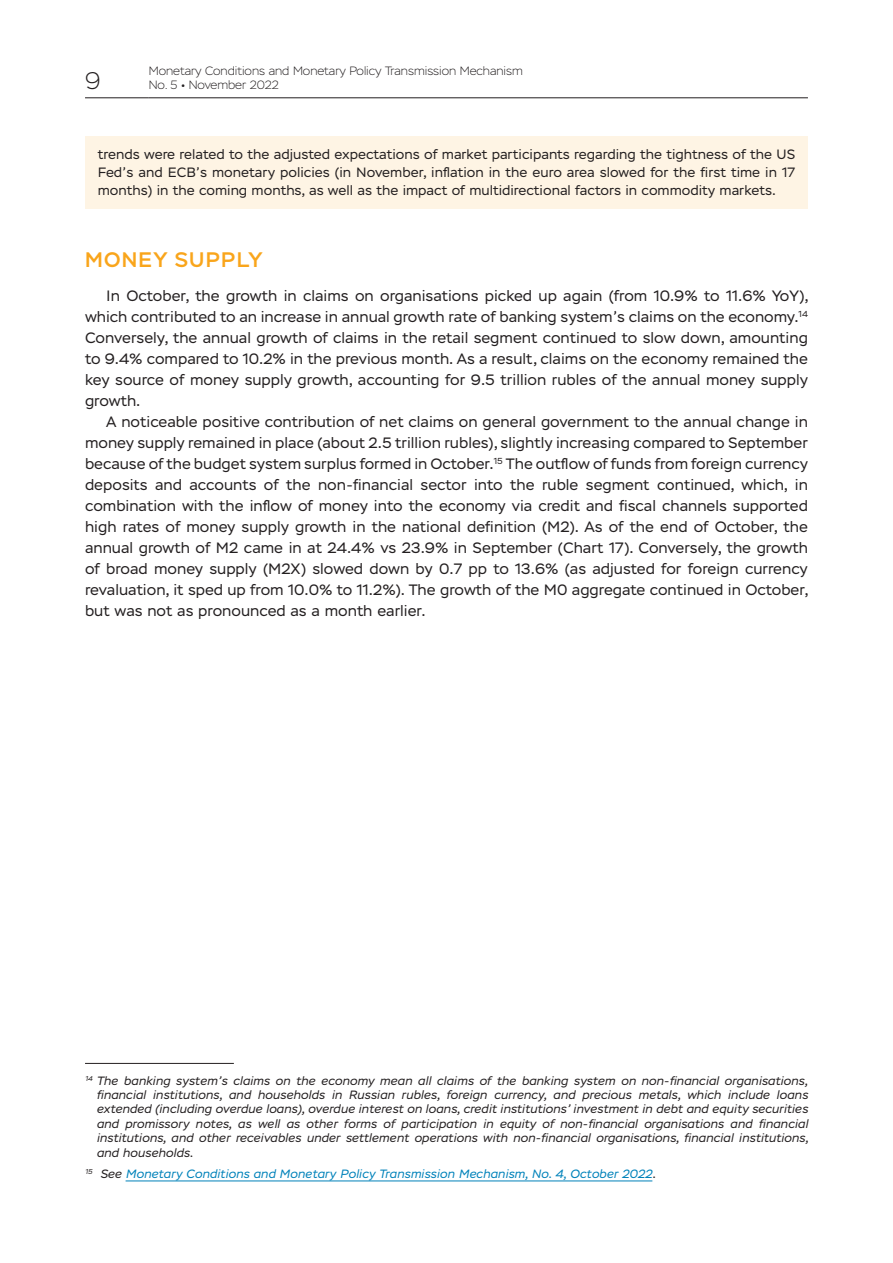
<style>
.page{position:relative;width:893px;height:1263px;background:#fff}
.page>*{position:absolute;margin:0;border:0;box-sizing:border-box;transform-origin:0 0}
.t1{font:200 24px "Stem";color:#231f20}
.t2{font:500 21px "Stem";letter-spacing:.06em;color:#f9a51b}
.t3{font:15px/21px "Stem Text";color:#231f20;text-align:justify}
.t4{font:13.5px/18px "Stem Text";color:#231f20;text-align:justify}
.t5{font:italic 12px/14.4px "Stem Text";color:#231f20;text-align:justify}
.t6{font:italic 12px "Stem Text";color:#0082ba}
.t7{font:200 12px/14.4px "Stem";color:#231f20}
.s1{color:#231f20}
</style>
<div class="page">
<hr style="left:85px;top:98px;width:64px;height:1px;background:#231f20">
<hr style="left:149px;top:98px;width:659px;height:1px;background:#231f20">
<hr style="left:85px;top:1063px;width:149px;height:1px;background:#231f20">
<hr style="left:126px;top:1181px;width:526px;height:1px;background:#0082ba">
<div style="left:85px;top:136px;width:723px;height:72px;background:#fef4e4"></div>
<h1 class="t1" style="left:85px;top:67px;width:17px">9</h1>
<p class="t7" style="left:149px;top:64px;width:375px">Monetary Conditions and Monetary Policy Transmission Mechanism<br>No. 5 • November 2022</p>
<p class="t4" style="left:98px;top:146px;width:699px">trends were related to the adjusted expectations of market participants regarding the tightness of the US Fed’s and ECB’s monetary policies (in November, inflation in the euro area slowed for the first time in 17 months) in the coming months, as well as the impact of multidirectional factors in commodity markets.</p>
<h2 class="t2" style="left:85px;top:247px;width:179px">MONEY SUPPLY</h2>
<p class="t3" style="left:85px;top:285px;width:725px;text-indent:21px">In October, the growth in claims on organisations picked up again (from 10.9% to 11.6% YoY), which contributed to an increase in annual growth rate of banking system’s claims on the economy.<sup>14<br></sup>Conversely, the annual growth of claims in the retail segment continued to slow down, amounting to 9.4% compared to 10.2% in the previous month. As a result, claims on the economy remained the key source of money supply growth, accounting for 9.5 trillion rubles of the annual money supply growth.</p>
<p class="t3" style="left:85px;top:411px;width:725px;text-indent:21px">A noticeable positive contribution of net claims on general government to the annual change in money supply remained in place (about 2.5 trillion rubles), slightly increasing compared to September because of the budget system surplus formed in October.<sup>15</sup> The outflow of funds from foreign currency deposits and accounts of the non-financial sector into the ruble segment continued, which, in combination with the inflow of money into the economy via credit and fiscal channels supported high rates of money supply growth in the national definition (M2). As of the end of October, the annual growth of M2 came in at 24.4% vs 23.9% in September (Chart 17). Conversely, the growth of broad money supply (M2X) slowed down by 0.7 pp to 13.6% (as adjusted for foreign currency revaluation, it sped up from 10.0% to 11.2%). The growth of the M0 aggregate continued in October, but was not as pronounced as a month earlier.</p>
<p class="t5" style="left:96px;top:1073px;width:714px;text-indent:-11px"><sup>14</sup> The banking system’s claims on the economy mean all claims of the banking system on non-financial organisations, financial institutions, and households in Russian rubles, foreign currency, and precious metals, which include loans extended (including overdue loans), overdue interest on loans, credit institutions’ investment in debt and equity securities and promissory notes, as well as other forms of participation in equity of non-financial organisations and financial institutions, and other receivables under settlement operations with non-financial organisations, financial institutions, and households.</p>
<p class="t6" style="left:85px;top:1167px;width:572px"><sup>15</sup> <span class="s1">See</span> Monetary Conditions and Monetary Policy Transmission Mechanism, No. 4, October 2022<span class="s1">.</span></p>
</div>
